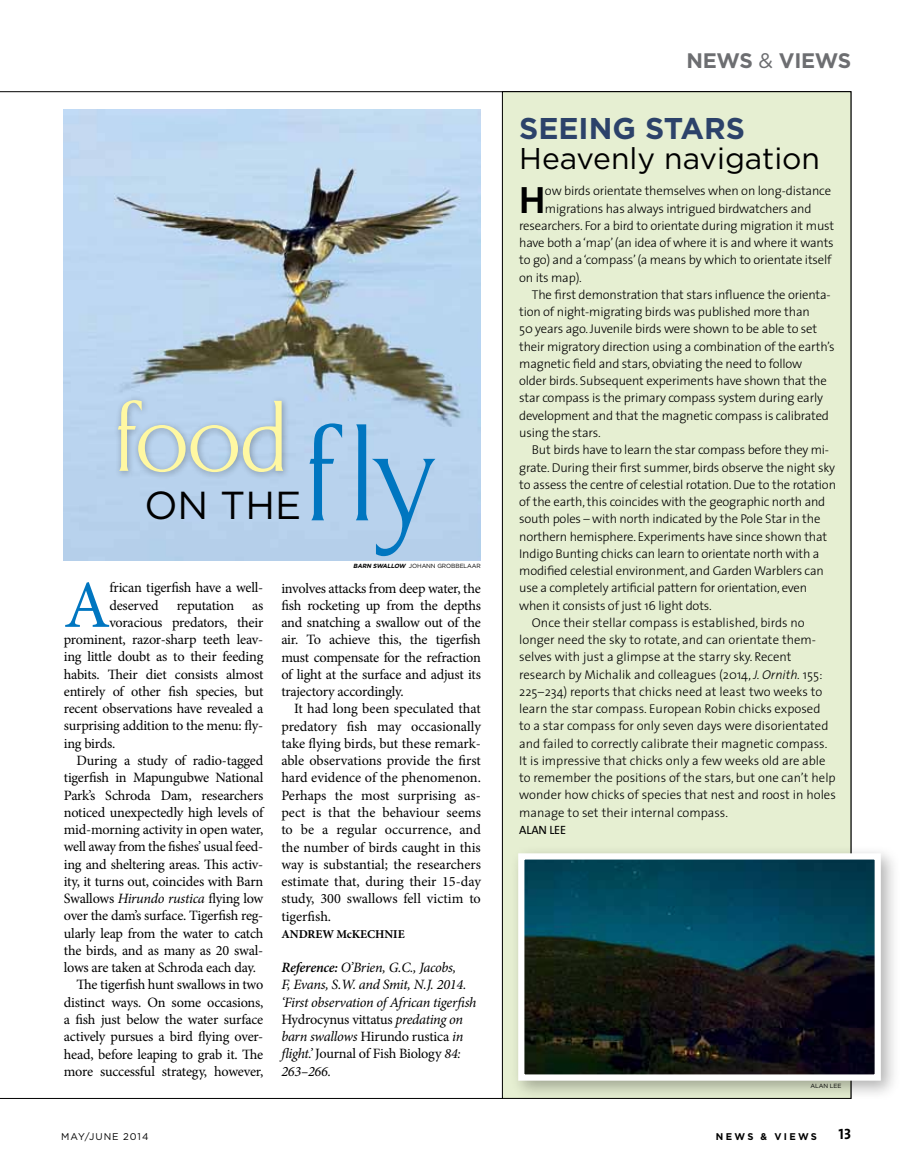
<style>
.page{position:relative;width:915px;height:1170px;background:#fff}
.page>*{position:absolute;margin:0;border:0;box-sizing:border-box;transform-origin:0 0}
.t1{font:200 133.05px "Dragon";color:#0076c0}
.t2{font:200 97.05px "Dragon";color:#fff8a2}
.t3{font:67.35px "Minion Pro";color:#0076c0}
.t4{font:39px "Gotham";color:#000}
.t5{font:38.25px "The Sans Bold Caps";color:#000}
.t6{font:30px "Gotham";color:#000}
.t7{font:700 30px "Gotham";color:#2c426a}
.t8{font:700 21px "Gotham";letter-spacing:-.015em;color:#6d6e71}
.t9{font:15px "The Sans Bold Caps";color:#000}
.t10{font:14.25px/17.2px "Minion Pro";letter-spacing:-.015em;color:#000;text-align:justify}
.t11{font:italic 14.25px/17.2px "Minion Pro";letter-spacing:-.02em;color:#000}
.t12{font:300 12.75px "The Sans";letter-spacing:-.015em;color:#000}
.t13{font:700 12px "Minion Pro";letter-spacing:-.005em;color:#000}
.t14{font:12px "The Sans";letter-spacing:-.015em;color:#000}
.t15{font:9.75px "Gotham";letter-spacing:.1em;color:#000}
.t16{font:700 9.75px "Gotham";letter-spacing:.24em;color:#000}
.t17{font:6px "Gotham";letter-spacing:-.015em;color:#000}
.s1{font-weight:700;font-style:italic}
.s2{font-style:italic}
.s3{font-weight:600}
.s4{font-style:normal}
.s5{font-weight:400}
</style>
<div class="page">
<svg style="left:0;top:91px;width:502px;height:1007px"></svg>
<div style="left:502px;top:92px;width:348px;height:1006px;background:#e6efd2"></div>
<div style="left:509px;top:845px;width:391px;height:255px;background:#000;opacity:.3"></div>
<img style="left:525px;top:860px;width:348px;height:213px">
<div style="left:518px;top:853px;width:362px;height:227px;border:6px solid #fff"></div>
<img style="left:64px;top:109px;width:416px;height:451px">
<div style="left:113px;top:394px;width:178px;height:86px;background:#000;opacity:.3"></div>
<h2 class="t2" style="left:115px;top:390px;width:173px">food</h2>
<h3 class="t4" style="left:144px;top:480px;width:158px">ON TH E</h3>
<h1 class="t1" style="left:305px;top:410px;width:128px">fly</h1>
<p class="t17" style="left:353px;top:561px;width:129px"><span class="s1">BARN SWALLOW</span> JOHANN GROBBELAAR</p>
<h3 class="t3" style="left:64px;top:560px;width:48px">A</h3>
<p class="t10" style="left:109px;top:579px;width:155px">frican tigerfish have a well&shy;deserved</p>
<p class="t10" style="left:177px;top:596px;width:59px">reputation</p>
<p class="t10" style="left:252px;top:596px;width:13px">as</p>
<p class="t10" style="left:109px;top:613px;width:155px">voracious predators, their</p>
<p class="t10" style="left:64px;top:631px;width:201px">prominent, razor-sharp teeth leav-</p>
<p class="t10" style="left:64px;top:648px;width:201px">ing little doubt as to their feeding</p>
<p class="t10" style="left:64px;top:665px;width:201px">habits. Their diet consists almost</p>
<p class="t10" style="left:64px;top:682px;width:201px">entirely of other fish species, but</p>
<p class="t10" style="left:64px;top:700px;width:201px">recent observations have revealed a</p>
<p class="t10" style="left:64px;top:717px;width:201px">surprising addition to the menu: fly-</p>
<p class="t10" style="left:64px;top:734px;width:53px">ing birds.</p>
<p class="t10" style="left:77px;top:751px;width:188px">During a study of radio-tagged</p>
<p class="t10" style="left:64px;top:769px;width:201px">tigerfish in Mapungubwe National</p>
<p class="t10" style="left:64px;top:786px;width:201px">Park’s Schroda Dam, researchers</p>
<p class="t10" style="left:64px;top:803px;width:201px">noticed unexpectedly high levels of</p>
<p class="t10" style="left:64px;top:820px;width:201px">mid-morning activity in open water,</p>
<p class="t10" style="left:64px;top:838px;width:201px">well away from the fishes’ usual feed-</p>
<p class="t10" style="left:64px;top:855px;width:201px">ing and sheltering areas. This activ-</p>
<p class="t10" style="left:64px;top:872px;width:201px">ity, it turns out, coincides with Barn</p>
<p class="t10" style="left:64px;top:889px;width:201px">Swallows <span class="s2">Hirundo rustica</span> flying low</p>
<p class="t10" style="left:64px;top:907px;width:201px">over the dam’s surface. Tigerfish reg-</p>
<p class="t10" style="left:64px;top:924px;width:201px">ularly leap from the water to catch</p>
<p class="t10" style="left:64px;top:941px;width:201px">the birds, and as many as 20 swal-</p>
<p class="t10" style="left:64px;top:959px;width:194px">lows are taken at Schroda each day.</p>
<p class="t10" style="left:77px;top:976px;width:188px">The tigerfish hunt swallows in two</p>
<p class="t10" style="left:64px;top:993px;width:201px">distinct ways. On some occasions,</p>
<p class="t10" style="left:64px;top:1010px;width:201px">a fish just below the water surface</p>
<p class="t10" style="left:64px;top:1028px;width:201px">actively pursues a bird flying over-</p>
<p class="t10" style="left:64px;top:1045px;width:201px">head, before leaping to grab it. The</p>
<p class="t10" style="left:64px;top:1062px;width:201px">more successful strategy, however,</p>
<p class="t10" style="left:281px;top:579px;width:201px">involves attacks from deep water, the fish rocketing up from the depths and snatching a swallow out of the air. To achieve this, the tigerfish must compensate for the refraction of light at the surface and adjust its trajectory accordingly.</p>
<p class="t10" style="left:281px;top:700px;width:201px;text-indent:13px">It had long been speculated that predatory fish may occasionally take flying birds, but these remark&shy;able observations provide the first hard evidence of the phenomenon.<br>Perhaps the most surprising as&shy;pect is that the behaviour seems to be a regular occurrence, and the number of birds caught in this way is substantial; the researchers estimate that, during their 15-day study, 300 swallows fell victim to tigerfish.</p>
<p class="t13" style="left:281px;top:925px;width:125px">ANDREW McKECHNIE</p>
<p class="t11" style="left:281px;top:958px;width:196px"><span class="s3">Reference:</span> O’Brien, G.C., Jacobs,<br>F, Evans, S.W. and Smit, N.J. 2014. ‘First observation of African tigerfish<br><span class="s4">Hydrocynus vittatus</span> predating on barn swallows <span class="s4">Hirundo rustica</span> in flight.’ <span class="s4">Journal of Fish Biology</span> 84:<br>263–266.</p>
<h3 class="t8" style="left:686px;top:47px;width:166px">NEWS <span class="s5">&amp;</span> VIEWS</h3>
<h3 class="t7" style="left:519px;top:108px;width:227px">SEEING STARS</h3>
<h3 class="t6" style="left:519px;top:139px;width:302px">HEAVENLY NAVIGATION</h3>
<h3 class="t5" style="left:519px;top:168px;width:28px">H</h3>
<p class="t12" style="left:544px;top:180px;width:287px">ow birds orientate themselves when on long-distance</p>
<p class="t12" style="left:544px;top:198px;width:268px">migrations has always intrigued birdwatchers and</p>
<p class="t12" style="left:519px;top:215px;width:316px">researchers. For a bird to orientate during migration it must</p>
<p class="t12" style="left:519px;top:232px;width:316px">have both a ‘map’ (an idea of where it is and where it wants</p>
<p class="t12" style="left:519px;top:249px;width:314px">to go) and a ‘compass’ (a means by which to orientate itself</p>
<p class="t12" style="left:519px;top:267px;width:64px">on its map).</p>
<p class="t12" style="left:531px;top:284px;width:300px">The first demonstration that stars influence the orienta-</p>
<p class="t12" style="left:519px;top:301px;width:292px">tion of night-migrating birds was published more than</p>
<p class="t12" style="left:519px;top:318px;width:299px">50 years ago. Juvenile birds were shown to be able to set</p>
<p class="t12" style="left:519px;top:336px;width:317px">their migratory direction using a combination of the earth’s</p>
<p class="t12" style="left:519px;top:353px;width:284px">magnetic field and stars, obviating the need to follow</p>
<p class="t12" style="left:519px;top:370px;width:309px">older birds. Subsequent experiments have shown that the</p>
<p class="t12" style="left:519px;top:387px;width:305px">star compass is the primary compass system during early</p>
<p class="t12" style="left:519px;top:405px;width:311px">development and that the magnetic compass is calibrated</p>
<p class="t12" style="left:519px;top:422px;width:83px">using the stars.</p>
<p class="t12" style="left:531px;top:439px;width:298px">But birds have to learn the star compass before they mi-</p>
<p class="t12" style="left:519px;top:456px;width:317px">grate. During their first summer, birds observe the night sky</p>
<p class="t12" style="left:519px;top:474px;width:318px">to assess the centre of celestial rotation. Due to the rotation</p>
<p class="t12" style="left:519px;top:491px;width:307px">of the earth, this coincides with the geographic north and</p>
<p class="t12" style="left:519px;top:508px;width:302px">south poles – with north indicated by the Pole Star in the</p>
<p class="t12" style="left:519px;top:525px;width:309px">northern hemisphere. Experiments have since shown that</p>
<p class="t12" style="left:519px;top:543px;width:302px">Indigo Bunting chicks can learn to orientate north with a</p>
<p class="t12" style="left:519px;top:560px;width:306px">modified celestial environment, and Garden Warblers can</p>
<p class="t12" style="left:519px;top:577px;width:289px">use a completely artificial pattern for orientation, even</p>
<p class="t12" style="left:519px;top:594px;width:194px">when it consists of just 16 light dots.</p>
<p class="t12" style="left:531px;top:612px;width:274px">Once their stellar compass is established, birds no</p>
<p class="t12" style="left:519px;top:629px;width:298px">longer need the sky to rotate, and can orientate them-</p>
<p class="t12" style="left:519px;top:646px;width:274px">selves with just a glimpse at the starry sky. Recent</p>
<p class="t12" style="left:519px;top:663px;width:305px">research by Michalik and colleagues (2014, <span class="s2">J. Ornith.</span> 155:</p>
<p class="t12" style="left:519px;top:681px;width:304px">225–234) reports that chicks need at least two weeks to</p>
<p class="t12" style="left:519px;top:698px;width:302px">learn the star compass. European Robin chicks exposed</p>
<p class="t12" style="left:519px;top:715px;width:310px">to a star compass for only seven days were disorientated</p>
<p class="t12" style="left:519px;top:732px;width:309px">and failed to correctly calibrate their magnetic compass.</p>
<p class="t12" style="left:519px;top:750px;width:308px">It is impressive that chicks only a few weeks old are able</p>
<p class="t12" style="left:519px;top:767px;width:318px">to remember the positions of the stars, but one can’t help</p>
<p class="t12" style="left:519px;top:784px;width:318px">wonder how chicks of species that nest and roost in holes</p>
<p class="t12" style="left:519px;top:801px;width:210px">manage to set their internal compass.</p>
<p class="t14" style="left:519px;top:819px;width:48px">ALAN LEE</p>
<p class="t17" style="left:810px;top:1081px;width:32px">ALAN LEE</p>
<p class="t15" style="left:61px;top:1129px;width:89px">MAY/JUNE 2014</p>
<p class="t16" style="left:715px;top:1129px;width:103px">NEWS &amp; VIEWS</p>
<p class="t9" style="left:838px;top:1121px;width:14px">13</p>
</div>
